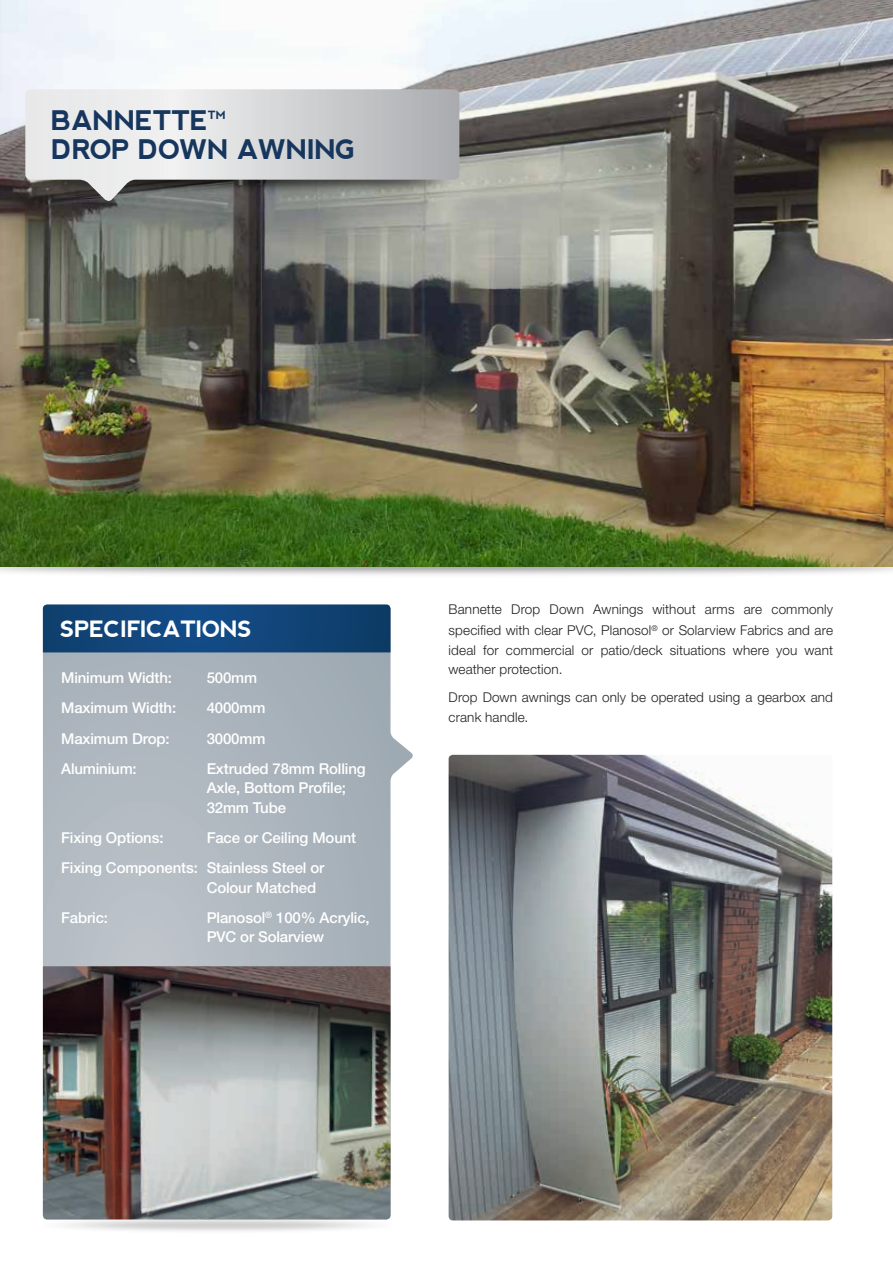
<style>
.page{position:relative;width:893px;height:1263px;background:#fff}
.page>*{position:absolute;margin:0;border:0;box-sizing:border-box;transform-origin:0 0}
.t1{font:700 27px "nevis";letter-spacing:-.02em;color:#17365e}
.t2{font:700 22.5px "nevis";letter-spacing:-.02em;color:#fff}
.t3{font:500 15px/19.5px "Helvetica Neue LT Std";letter-spacing:-.01em;color:#fff}
.t4{font:300 13.5px/19.5px "Helvetica Neue LT Std";letter-spacing:.01em;color:#231f20}
.t5{font:700 11.4px "nevis";color:#17365e}
</style>
<div class="page">
<img style="left:0;top:566px;width:893px;height:9px">
<img style="left:0;top:0;width:893px;height:566px">
<svg style="left:43px;top:607px;width:370px;height:611px;background:#b4bcc3"></svg>
<img style="left:43px;top:966px;width:347px;height:253px">
<svg style="left:43px;top:604px;width:347px;height:48px;background:#134679"></svg>
<img style="left:449px;top:755px;width:383px;height:465px">
<img style="left:9px;top:139px;width:471px;height:69px">
<svg style="left:25px;top:89px;width:434px;height:114px;background:#c2c2c3"></svg>
<h1 class="t1" style="left:51px;top:105px;width:159px">BANNETTE</h1>
<p class="t5" style="left:208px;top:108px;width:19px">TM</p>
<h1 class="t1" style="left:51px;top:133px;width:306px">DROP DOWN AWNING</h1>
<h2 class="t2" style="left:60px;top:616px;width:193px">SPECIFICATIONS</h2>
<p class="t3" style="left:61px;top:668px;width:112px">Minimum Width:</p>
<p class="t3" style="left:207px;top:668px;width:52px">500mm</p>
<p class="t3" style="left:61px;top:698px;width:116px">Maximum Width:</p>
<p class="t3" style="left:207px;top:698px;width:60px">4000mm</p>
<p class="t3" style="left:61px;top:728px;width:110px">Maximum Drop:</p>
<p class="t3" style="left:207px;top:728px;width:60px">3000mm</p>
<p class="t3" style="left:61px;top:758px;width:77px">Aluminium:</p>
<p class="t3" style="left:207px;top:758px;width:160px">Extruded 78mm Rolling<br>Axle, Bottom Profile;<br>32mm Tube</p>
<p class="t3" style="left:61px;top:828px;width:104px">Fixing Options:</p>
<p class="t3" style="left:61px;top:822px;width:297px;line-height:30.2px;text-indent:145px">Face or Ceiling Mount<br>Fixing Components: Stainless Steel or</p>
<p class="t3" style="left:207px;top:877px;width:111px">Colour Matched</p>
<p class="t3" style="left:61px;top:907px;width:48px">Fabric:</p>
<p class="t3" style="left:207px;top:907px;width:165px">Planosol<sup>®</sup> 100% Acrylic,<br>PVC or Solarview</p>
<p class="t4" style="left:449px;top:599px;width:386px;line-height:21px">Bannette Drop Down Awnings without arms are commonly specified with clear PVC, Planosol<sup>®</sup> or Solarview Fabrics and are</p>
<p class="t4" style="left:449px;top:640px;width:386px">ideal for commercial or patio/deck situations where you want weather protection.</p>
<p class="t4" style="left:449px;top:687px;width:386px">Drop Down awnings can only be operated using a gearbox and crank handle.</p>
</div>
